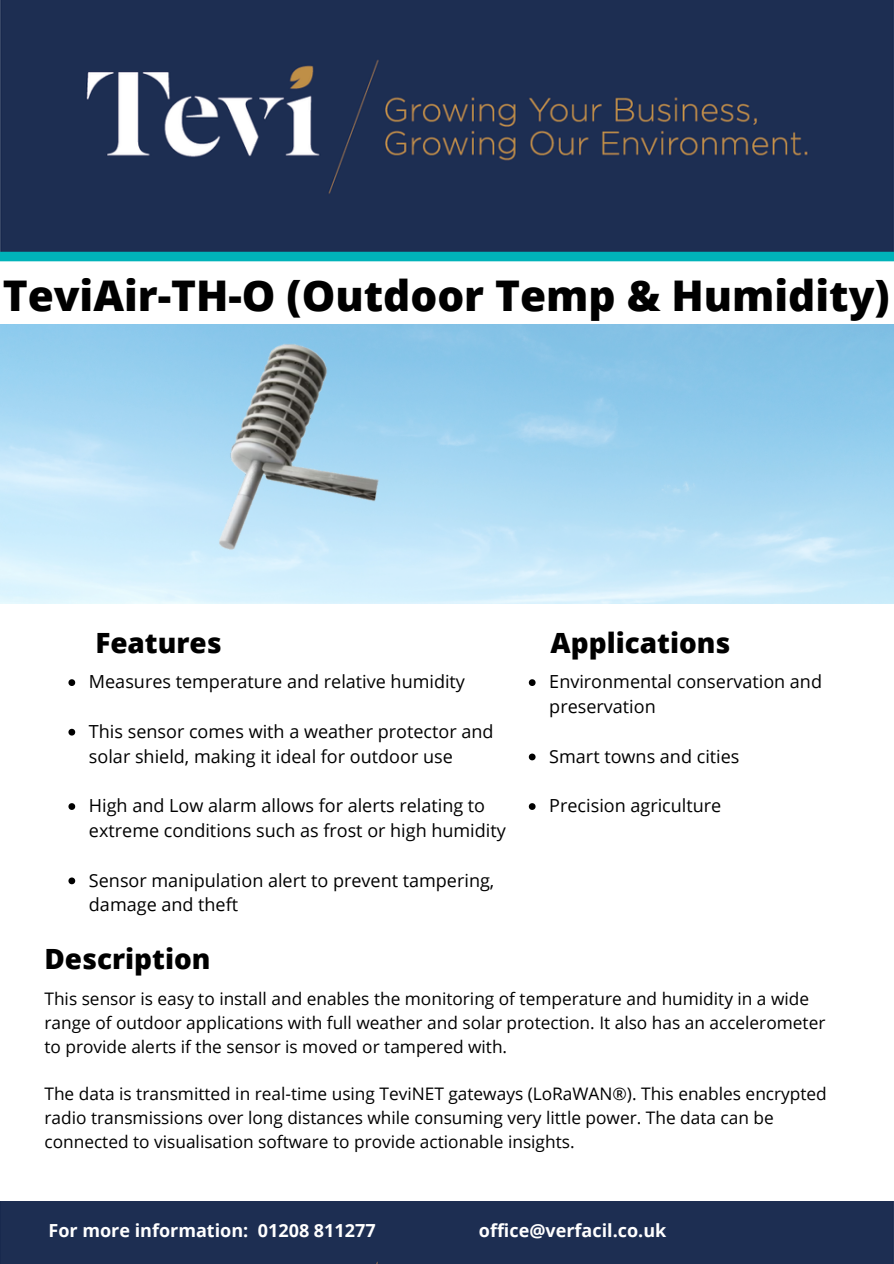
<style>
.page{position:relative;width:894px;height:1264px;background:#fff}
.page>*{position:absolute;margin:0;border:0;box-sizing:border-box;transform-origin:0 0}
.t1{font:800 42.3px "Open Sans";color:#000}
.t2{font:800 27.9px "Open Sans";color:#000}
.t3{font:18px/24.8px "Open Sans";color:#000}
.t4{font:700 18px "Open Sans";color:#fff}
.t5{font:17.25px/23.7px "Open Sans";color:#000}
</style>
<div class="page">
<div style="left:0;top:0;width:893px;height:252px;background:#1d2e52"></div>
<div style="left:0;top:252px;width:893px;height:9px;background:#00b3b9"></div>
<div style="left:0;top:1201px;width:893px;height:62px;background:#1d2e52"></div>
<img style="left:157px;top:324px;width:251px;height:266px">
<svg style="left:68px;top:679px;width:7px;height:7px"></svg>
<svg style="left:68px;top:728px;width:7px;height:7px"></svg>
<svg style="left:68px;top:803px;width:7px;height:7px"></svg>
<svg style="left:68px;top:877px;width:7px;height:7px"></svg>
<svg style="left:528px;top:679px;width:7px;height:7px"></svg>
<svg style="left:528px;top:753px;width:7px;height:7px"></svg>
<svg style="left:528px;top:803px;width:7px;height:7px"></svg>
<p class="t1" style="left:3px;top:266px;width:888px">TeviAir-TH-O (Outdoor Temp &amp; Humidity)</p>
<p class="t2" style="left:95px;top:623px;width:128px">Features</p>
<p class="t2" style="left:550px;top:623px;width:181px">Applications</p>
<p class="t3" style="left:549px;top:669px;width:274px">Environmental conservation and preservation</p>
<p class="t3" style="left:549px;top:743px;width:192px">Smart towns and cities</p>
<p class="t3" style="left:549px;top:792px;width:173px">Precision agriculture</p>
<p class="t3" style="left:89px;top:669px;width:377px">Measures temperature and relative humidity</p>
<p class="t3" style="left:89px;top:718px;width:406px">This sensor comes with a weather protector and solar shield, making it ideal for outdoor use</p>
<p class="t3" style="left:89px;top:792px;width:418px">High and Low alarm allows for alerts relating to extreme conditions such as frost or high humidity</p>
<p class="t3" style="left:89px;top:867px;width:407px">Sensor manipulation alert to prevent tampering, damage and theft</p>
<p class="t2" style="left:44px;top:939px;width:167px">Description</p>
<p class="t5" style="left:44px;top:986px;width:782px">This sensor is easy to install and enables the monitoring of temperature and humidity in a wide range of outdoor applications with full weather and solar protection. It also has an accelerometer to provide alerts if the sensor is moved or tampered with.</p>
<p class="t5" style="left:44px;top:1081px;width:783px">The data is transmitted in real-time using TeviNET gateways (LoRaWAN®). This enables encrypted radio transmissions over long distances while consuming very little power. The data can be connected to visualisation software to provide actionable insights.</p>
<p class="t4" style="left:48px;top:1217px;width:328px">For more information: 01208 811277</p>
<p class="t4" style="left:478px;top:1217px;width:189px">office@verfacil.co.uk</p>
</div>
